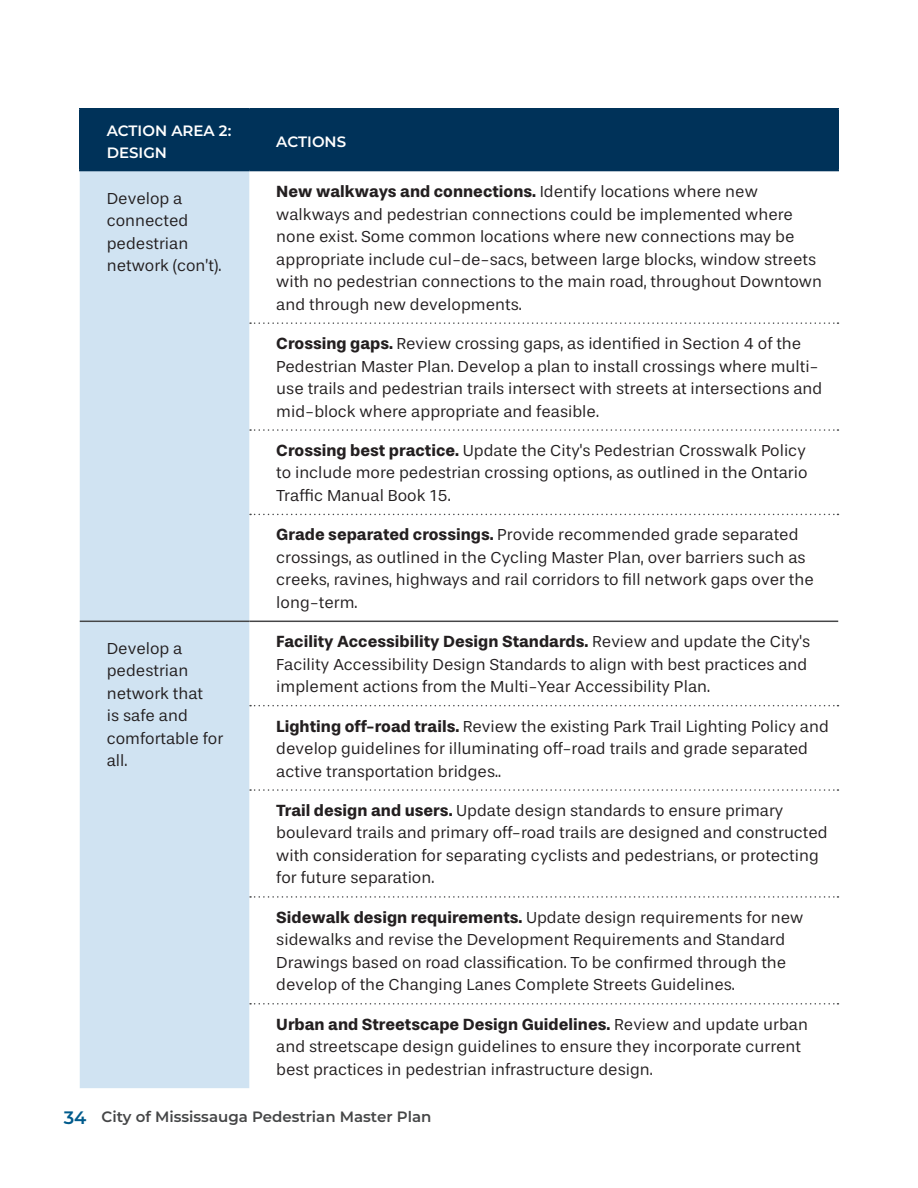
<style>
.page{position:relative;width:918px;height:1188px;background:#fff}
.page>*{position:absolute;margin:0;border:0;box-sizing:border-box;transform-origin:0 0}
.Body_Text{font:16.5px/22.5px "Stevie Sans";color:#231f20}
.t1{font:600 15px "Montserrat";color:#454647}
.Table_Heading{font:600 15px/22.5px "Montserrat";color:#fff}
.s1{font-weight:700}
.s2{font-size:18px;color:#005b8c}
</style>
<div class="page">
<div style="left:81px;top:110px;width:756px;height:60px;background:#003259"></div>
<div style="left:80px;top:171px;width:169px;height:917px;background:#d0e3f2"></div>
<hr style="left:80px;top:621px;width:169px;height:1px;background:#454647">
<hr style="left:249px;top:621px;width:589px;height:1px;background:#454647">
<svg style="left:250px;top:322px;width:588px;height:2px"></svg>
<svg style="left:250px;top:429px;width:588px;height:2px"></svg>
<svg style="left:250px;top:514px;width:588px;height:1px"></svg>
<svg style="left:250px;top:705px;width:588px;height:1px"></svg>
<svg style="left:250px;top:789px;width:588px;height:2px"></svg>
<svg style="left:250px;top:896px;width:588px;height:2px"></svg>
<svg style="left:250px;top:1003px;width:588px;height:2px"></svg>
<hr style="left:79px;top:108px;width:170px;height:2px;background:#003259">
<hr style="left:79px;top:110px;width:2px;height:60px;background:#003259">
<hr style="left:249px;top:108px;width:590px;height:2px;background:#003259">
<hr style="left:249px;top:110px;width:1px;height:60px;background:#003259">
<hr style="left:837px;top:110px;width:2px;height:60px;background:#003259">
<hr style="left:79px;top:170px;width:170px;height:1px;background:#003259">
<hr style="left:249px;top:170px;width:590px;height:1px;background:#003259">
<p class="Table_Heading" style="left:107px;top:118px;width:126px">ACTION AREA 2:<br>DESIGN</p>
<p class="Table_Heading" style="left:276px;top:130px;width:71px">ACTIONS</p>
<p class="Body_Text" style="left:107px;top:187px;width:116px">Develop a connected pedestrian network (con’t).</p>
<p class="Body_Text" style="left:276px;top:180px;width:547px"><span class="s1">New walkways and connections.</span> Identify locations where new walkways and pedestrian connections could be implemented where none exist. Some common locations where new connections may be appropriate include cul-de-sacs, between large blocks, window streets with no pedestrian connections to the main road, throughout Downtown and through new developments.</p>
<p class="Body_Text" style="left:276px;top:332px;width:548px"><span class="s1">Crossing gaps.</span> Review crossing gaps, as identified in Section 4 of the Pedestrian Master Plan. Develop a plan to install crossings where multi&shy;use trails and pedestrian trails intersect with streets at intersections and mid-block where appropriate and feasible.</p>
<p class="Body_Text" style="left:276px;top:439px;width:533px;text-align:justify"><span class="s1">Crossing best practice.</span> Update the City's Pedestrian Crosswalk Policy to include more pedestrian crossing options, as outlined in the Ontario Traffic Manual Book 15.</p>
<p class="Body_Text" style="left:276px;top:524px;width:539px"><span class="s1">Grade separated crossings.</span> Provide recommended grade separated crossings, as outlined in the Cycling Master Plan, over barriers such as creeks, ravines, highways and rail corridors to fill network gaps over the long-term.</p>
<p class="Body_Text" style="left:107px;top:637px;width:118px">Develop a pedestrian network that<br>is safe and comfortable for all.</p>
<p class="Body_Text" style="left:276px;top:630px;width:535px"><span class="s1">Facility Accessibility Design Standards.</span> Review and update the City's<br>Facility Accessibility Design Standards to align with best practices and implement actions from the Multi-Year Accessibility Plan.</p>
<p class="Body_Text" style="left:276px;top:715px;width:554px"><span class="s1">Lighting off-road trails.</span> Review the existing Park Trail Lighting Policy and develop guidelines for illuminating off-road trails and grade separated active transportation bridges..</p>
<p class="Body_Text" style="left:276px;top:799px;width:553px"><span class="s1">Trail design and users.</span> Update design standards to ensure primary boulevard trails and primary off-road trails are designed and constructed with consideration for separating cyclists and pedestrians, or protecting for future separation.</p>
<p class="Body_Text" style="left:276px;top:906px;width:529px"><span class="s1">Sidewalk design requirements.</span> Update design requirements for new sidewalks and revise the Development Requirements and Standard Drawings based on road classification. To be confirmed through the develop of the Changing Lanes Complete Streets Guidelines.</p>
<p class="Body_Text" style="left:276px;top:1013px;width:533px"><span class="s1">Urban and Streetscape Design Guidelines.</span> Review and update urban and streetscape design guidelines to ensure they incorporate current best practices in pedestrian infrastructure design.</p>
<p class="t1" style="left:64px;top:1106px;width:369px"><span class="s2">34</span> City of Mississauga Pedestrian Master Plan</p>
</div>
